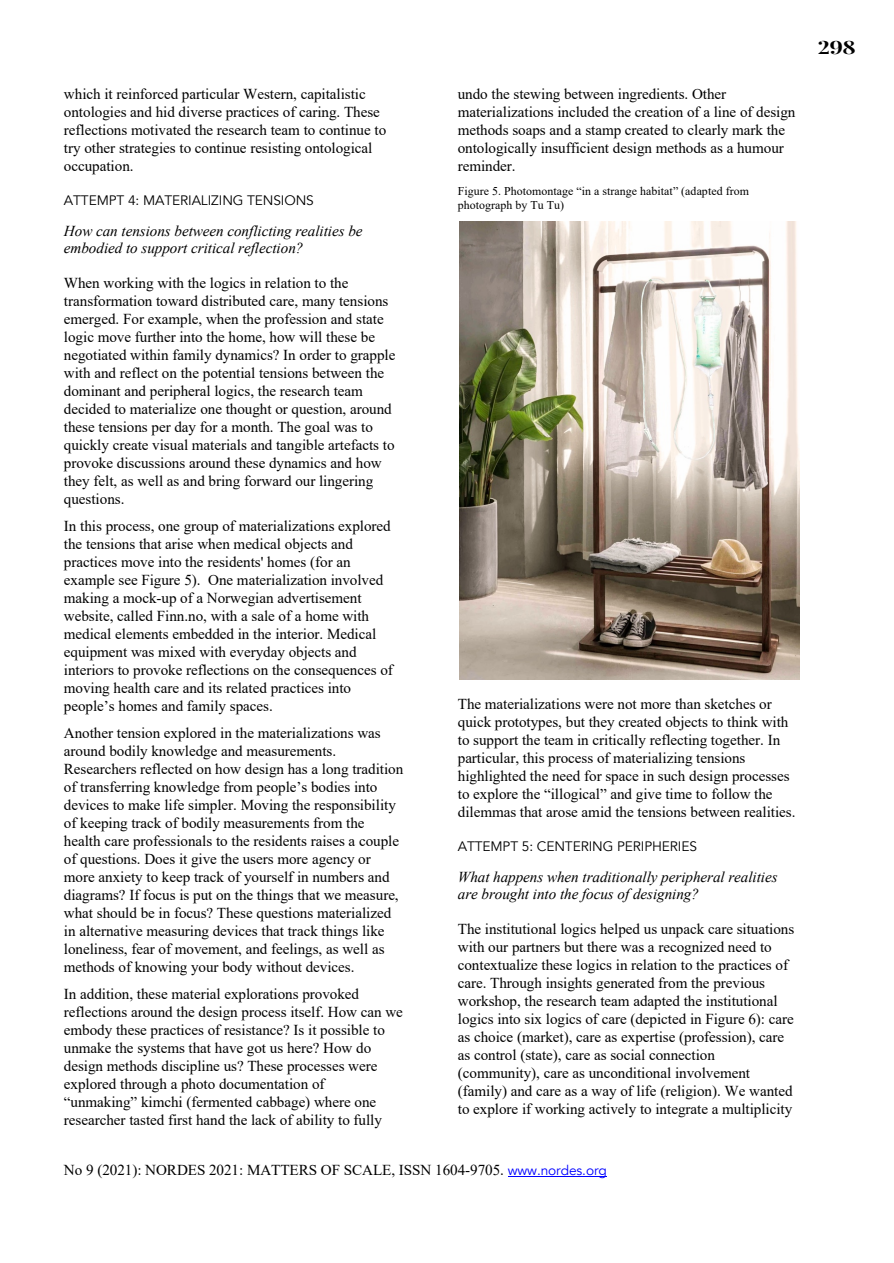
<style>
.page{position:relative;width:894px;height:1263px;background:#fff}
.page>*{position:absolute;margin:0;border:0;box-sizing:border-box;transform-origin:0 0}
.t1{font:18px "Playfair Display";color:#000;scale:1.25 1}
.t2{font:15.15px/18px "Times New Roman";letter-spacing:-.005em;color:#000}
.t3{font:italic 15.15px/17.2px "Times New Roman";letter-spacing:-.005em;color:#000}
.t4{font:13.65px "Avenir";letter-spacing:-.01em;color:#000}
.t5{font:11.85px/13.6px "Times New Roman";letter-spacing:.005em;color:#000}
.s1{font-family:"Avenir";font-size:13.65px;color:#00f}
</style>
<div class="page">
<hr style="left:507px;top:1175px;width:99px;height:1px;background:#00f">
<img style="left:459px;top:222px;width:340px;height:457px">
<p class="t2" style="left:64px;top:85px;width:324px">which it reinforced particular Western, capitalistic ontologies and hid diverse practices of caring. These reflections motivated the research team to continue to try other strategies to continue resisting ontological occupation.</p>
<p class="t4" style="left:64px;top:192px;width:251px">ATTEMPT 4: MATERIALIZING TENSIONS</p>
<p class="t3" style="left:64px;top:222px;width:300px">How can tensions between conflicting realities be embodied to support critical reflection?</p>
<p class="t2" style="left:64px;top:273px;width:333px">When working with the logics in relation to the transformation toward distributed care, many tensions emerged. For example, when the profession and state logic move further into the home, how will these be negotiated within family dynamics? In order to grapple with and reflect on the potential tensions between the dominant and peripheral logics, the research team decided to materialize one thought or question, around these tensions per day for a month. The goal was to quickly create visual materials and tangible artefacts to provoke discussions around these dynamics and how they felt, as well as and bring forward our lingering questions.</p>
<p class="t2" style="left:64px;top:516px;width:330px">In this process, one group of materializations explored the tensions that arise when medical objects and practices move into the residents' homes (for an example see Figure 5). One materialization involved making a mock-up of a Norwegian advertisement website, called Finn.no, with a sale of a home with medical elements embedded in the interior. Medical equipment was mixed with everyday objects and interiors to provoke reflections on the consequences of moving health care and its related practices into people’s homes and family spaces.</p>
<p class="t2" style="left:64px;top:723px;width:341px">Another tension explored in the materializations was around bodily knowledge and measurements.<br>Researchers reflected on how design has a long tradition of transferring knowledge from people’s bodies into devices to make life simpler. Moving the responsibility of keeping track of bodily measurements from the health care professionals to the residents raises a couple of questions. Does it give the users more agency or more anxiety to keep track of yourself in numbers and diagrams? If focus is put on the things that we measure, what should be in focus? These questions materialized in alternative measuring devices that track things like loneliness, fear of movement, and feelings, as well as methods of knowing your body without devices.</p>
<p class="t2" style="left:64px;top:984px;width:340px">In addition, these material explorations provoked reflections around the design process itself. How can we embody these practices of resistance? Is it possible to unmake the systems that have got us here? How do design methods discipline us? These processes were explored through a photo documentation of<br>“unmaking” kimchi (fermented cabbage) where one researcher tasted first hand the lack of ability to fully</p>
<p class="t2" style="left:457px;top:84px;width:339px">undo the stewing between ingredients. Other materializations included the creation of a line of design methods soaps and a stamp created to clearly mark the ontologically insufficient design methods as a humour reminder.</p>
<p class="t5" style="left:457px;top:184px;width:292px">Figure 5. Photomontage “in a strange habitat” (adapted from photograph by Tu Tu)</p>
<p class="t2" style="left:457px;top:694px;width:339px">The materializations were not more than sketches or quick prototypes, but they created objects to think with to support the team in critically reflecting together. In particular, this process of materializing tensions highlighted the need for space in such design processes to explore the “illogical” and give time to follow the dilemmas that arose amid the tensions between realities.</p>
<p class="t4" style="left:457px;top:838px;width:241px">ATTEMPT 5: CENTERING PERIPHERIES</p>
<p class="t3" style="left:457px;top:868px;width:321px">What happens when traditionally peripheral realities are brought into the focus of designing?</p>
<p class="t2" style="left:457px;top:919px;width:338px">The institutional logics helped us unpack care situations with our partners but there was a recognized need to contextualize these logics in relation to the practices of care. Through insights generated from the previous workshop, the research team adapted the institutional logics into six logics of care (depicted in Figure 6): care as choice (market), care as expertise (profession), care as control (state), care as social connection (community), care as unconditional involvement (family) and care as a way of life (religion). We wanted to explore if working actively to integrate a multiplicity</p>
<p class="t2" style="left:64px;top:1160px;width:544px">No 9 (2021): NORDES 2021: MATTERS OF SCALE, ISSN 1604-9705. <span class="s1">www.nordes.org</span></p>
<p class="t1" style="left:817px;top:33px;width:32px">298</p>
</div>
